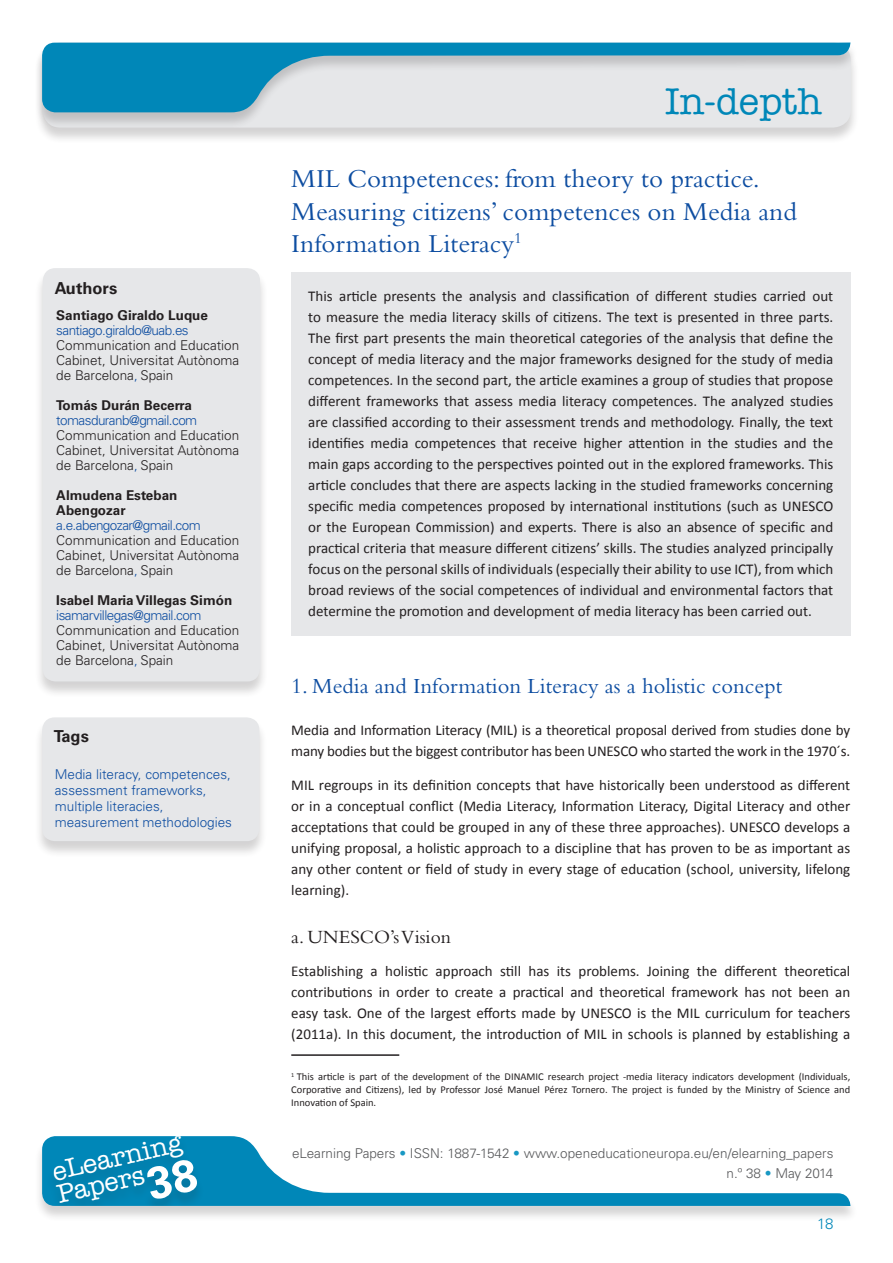
<style>
.page{position:relative;width:893px;height:1263px;background:#fff}
.page>*{position:absolute;margin:0;border:0;box-sizing:border-box;transform-origin:0 0}
.t1{font:500 37.5px "American Typewriter Std";color:#0087b8}
.TÍTOL_gran{font:27px/32.4px "Bembo Std";color:#0d4da1}
.t2{font:500 26.25px/23.1px "American Typewriter Std";color:#fff}
.TÍTOL_gran-2{font:22.5px "Bembo Std";color:#0d4da1}
.SUBTÍTOL_2{font:19.5px "Bembo Std";color:#231f20}
.Tags_autors{font:700 16.5px "Univers LT Std";color:#231f20}
.cos_normal{font:15px/21px "Calibri";letter-spacing:-.01em;color:#231f20;text-align:justify}
.t3{font:300 15px "Univers LT Std";color:#0087b8}
.Autor_edi{font:300 13.5px/15px "Univers LT Std";color:#231f20}
.t4{font:300 13.5px "Univers LT Std";color:#57585a}
.TXT_TAGS{font:300 13.5px/16.2px "Univers LT Std";color:#0d4da1}
.Autor_edi-2{font:300 13.5px "Univers LT Std";letter-spacing:-.04em;color:#0d4da1}
.Autor_edi-3{font:700 13.5px "Univers LT Std";color:#231f20}
.peu_pagina{font:10.5px/12.6px "Calibri";color:#231f20;text-align:justify}
.s1{font-weight:700}
.s2{color:#0d4da1}
.s3{font-family:"Univers LT Std";font-weight:700;font-size:45px}
.s4{color:#1898c3}
</style>
<div class="page">
<div style="left:34px;top:43px;width:825px;height:101px;background:#231f20;opacity:.2"></div>
<div style="left:34px;top:1136px;width:824px;height:86px;background:#231f20;opacity:.2"></div>
<svg style="left:42px;top:1136px;width:808px;height:70px"></svg>
<div style="left:46px;top:1136px;width:159px;height:70px;background:#0183b2"></div>
<div style="left:34px;top:43px;width:824px;height:86px;background:#231f20;opacity:.2"></div>
<svg style="left:42px;top:43px;width:808px;height:69px;background:#83bbd1"></svg>
<div style="left:34px;top:717px;width:234px;height:141px;background:#231f20;opacity:.2"></div>
<div style="left:42px;top:717px;width:217px;height:124px;background:#e6e7e9;border-radius:13px"></div>
<div style="left:34px;top:268px;width:234px;height:430px;background:#231f20;opacity:.2"></div>
<div style="left:43px;top:268px;width:217px;height:413px;background:#e6e7e9;border-radius:13px"></div>
<hr style="left:291px;top:1054px;width:108px;height:2px;background:#231f20">
<div style="left:291px;top:272px;width:559px;height:364px;background:#e6e7e9"></div>
<p class="Tags_autors" style="left:55px;top:279px;width:64px">Authors</p>
<p class="Autor_edi" style="left:56px;top:308px;width:185px"><span class="s1">Santiago Giraldo Luque </span><span class="s2">santiago.giraldo@uab.es<br></span>Communication and Education<br>Cabinet, Universitat Autònoma de Barcelona<span class="s2">,</span> Spain</p>
<p class="Autor_edi-3" style="left:56px;top:398px;width:137px">Tomás Durán Becerra</p>
<p class="Autor_edi-2" style="left:56px;top:412px;width:143px">tomasduranb@gmail.com</p>
<p class="Autor_edi" style="left:56px;top:428px;width:185px;text-align:justify">Communication and Education Cabinet, Universitat Autònoma de Barcelona<span class="s2">,</span> Spain</p>
<p class="Autor_edi" style="left:56px;top:488px;width:185px"><span class="s1">Almudena Esteban<br>Abengozar </span><span class="s2">a.e.abengozar@gmail.com<br></span>Communication and Education<br>Cabinet, Universitat Autònoma de Barcelona<span class="s2">,</span> Spain</p>
<p class="Autor_edi" style="left:56px;top:593px;width:185px"><span class="s1">Isabel Maria Villegas Simón </span><span class="s2">isamarvillegas@gmail.com<br></span>Communication and Education<br>Cabinet, Universitat Autònoma de Barcelona<span class="s2">,</span> Spain</p>
<p class="Tags_autors" style="left:54px;top:727px;width:37px">Tags</p>
<p class="TXT_TAGS" style="left:55px;top:766px;width:179px">Media literacy, competences, assessment frameworks, multiple literacies, measurement methodologies</p>
<h3 class="t2" style="left:50px;top:1161px;width:141px;rotate:-13deg">eLearning<br>Papers<span class="s3">38</span></h3>
<h1 class="t1" style="left:665px;top:80px;width:158px">In-depth</h1>
<p class="TÍTOL_gran" style="left:291px;top:162px;width:507px">MIL Competences: from theory to practice.<br>Measuring citizens’ competences on Media and<br>Information Literacy<sup>1</sup></p>
<p class="cos_normal" style="left:308px;top:284px;width:527px">This article presents the analysis and classification of different studies carried out to measure the media literacy skills of citizens. The text is presented in three parts.<br>The first part presents the main theoretical categories of the analysis that define the concept of media literacy and the major frameworks designed for the study of media competences. In the second part, the article examines a group of studies that propose different frameworks that assess media literacy competences. The analyzed studies are classified according to their assessment trends and methodology. Finally, the text identifies media competences that receive higher attention in the studies and the main gaps according to the perspectives pointed out in the explored frameworks. This article concludes that there are aspects lacking in the studied frameworks concerning specific media competences proposed by international institutions (such as UNESCO or the European Commission) and experts. There is also an absence of specific and practical criteria that measure different citizens’ skills. The studies analyzed principally focus on the personal skills of individuals (especially their ability to use ICT), from which broad reviews of the social competences of individual and environmental factors that determine the promotion and development of media literacy has been carried out.</p>
<p class="TÍTOL_gran-2" style="left:291px;top:672px;width:492px">1. Media and Information Literacy as a holistic concept</p>
<p class="cos_normal" style="left:291px;top:719px;width:560px">Media and Information Literacy (MIL) is a theoretical proposal derived from studies done by many bodies but the biggest contributor has been UNESCO who started the work in the 1970´s.</p>
<p class="cos_normal" style="left:291px;top:773px;width:561px">MIL regroups in its definition concepts that have historically been understood as different or in a conceptual conflict (Media Literacy, Information Literacy, Digital Literacy and other acceptations that could be grouped in any of these three approaches). UNESCO develops a unifying proposal, a holistic approach to a discipline that has proven to be as important as any other content or field of study in every stage of education (school, university, lifelong learning).</p>
<p class="SUBTÍTOL_2" style="left:291px;top:925px;width:161px">a. UNESCO’s Vision</p>
<p class="cos_normal" style="left:291px;top:960px;width:561px">Establishing a holistic approach still has its problems. Joining the different theoretical contributions in order to create a practical and theoretical framework has not been an easy task. One of the largest efforts made by UNESCO is the MIL curriculum for teachers (2011a). In this document, the introduction of MIL in schools is planned by establishing a</p>
<p class="peu_pagina" style="left:291px;top:1070px;width:561px"><sup>1</sup> This article is part of the development of the DINAMIC research project -media literacy indicators development (Individuals, Corporative and Citizens), led by Professor José Manuel Pérez Tornero. The project is funded by the Ministry of Science and Innovation of Spain.</p>
<p class="t4" style="left:292px;top:1145px;width:543px">eLearning Papers <span class="s4">•</span> ISSN: 1887-1542 <span class="s4">•</span> www.openeducationeuropa.eu/en/elearning_papers</p>
<p class="t4" style="left:727px;top:1165px;width:108px">n.º 38 <span class="s4">•</span> May 2014</p>
<p class="t3" style="left:817px;top:1215px;width:18px">18</p>
</div>
